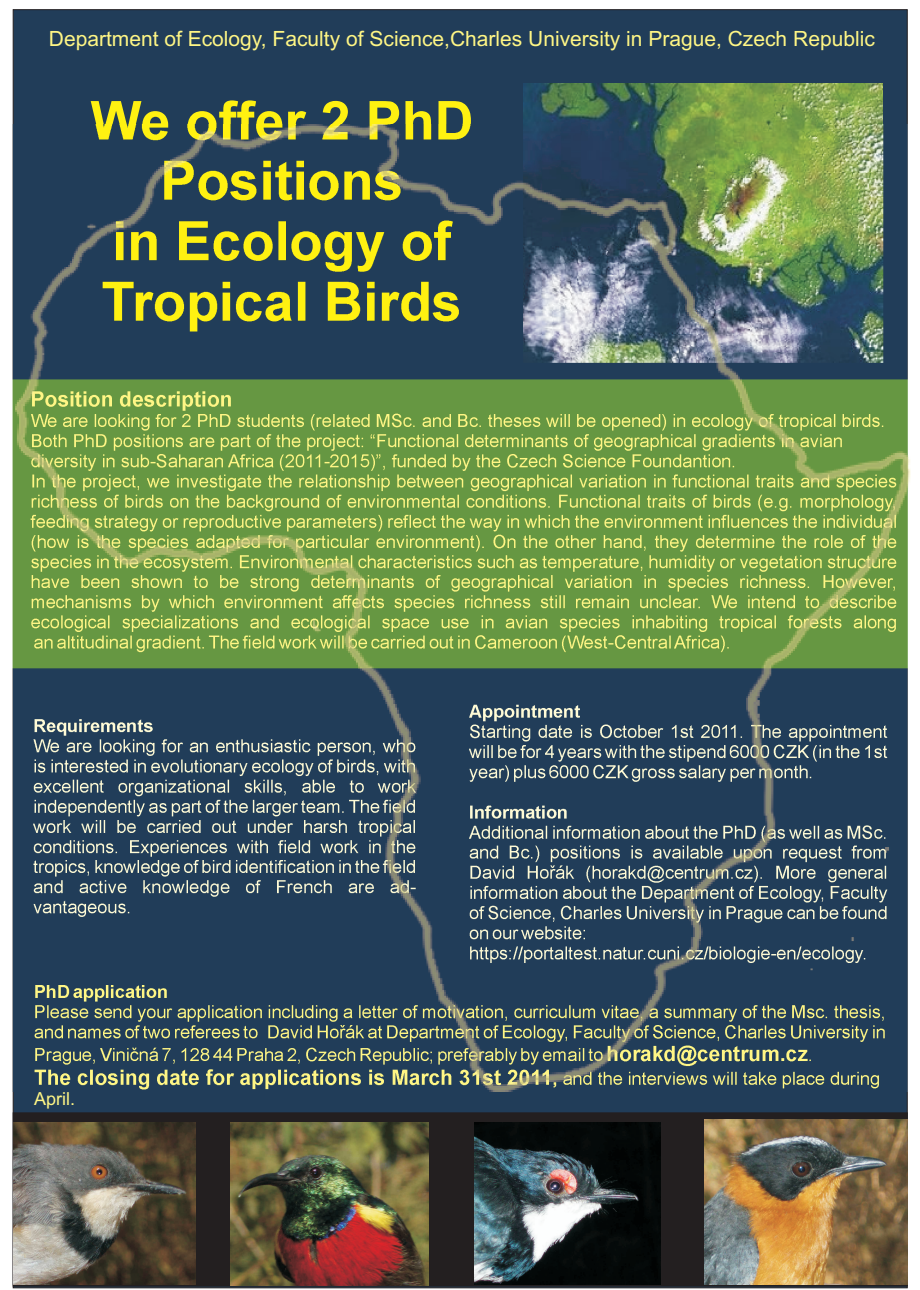
<style>
.page{position:relative;width:920px;height:1290px;background:#fff}
.page>*{position:absolute;margin:0;border:0;box-sizing:border-box;transform-origin:0 0}
.t1{font:700 54px "Arial";color:#fff111}
.t2{font:21px "Arial";color:#fff685}
.t3{font:18px "Arial";color:#fff685}
</style>
<div class="page">
<div style="left:13px;top:9px;width:895px;height:1279px;background:#213d59"></div>
<img style="left:523px;top:84px;width:360px;height:40px">
<div style="left:13px;top:1112px;width:895px;height:174px;background:#231f20"></div>
<img style="left:13px;top:1123px;width:183px;height:162px">
<img style="left:231px;top:1122px;width:197px;height:164px">
<img style="left:475px;top:1122px;width:186px;height:163px">
<img style="left:705px;top:1119px;width:202px;height:165px">
<img style="left:12px;top:124px;width:899px;height:967px">
<p class="t2" style="left:49px;top:31px;width:827px">Department of Ecology, Faculty of Science,Charles University in Prague, Czech Republic</p>
<h1 class="t1" style="left:91px;top:100px;width:385px">We offer 2 PhD</h1>
<p class="t3" style="left:34px;top:1092px;width:43px">April.</p>
</div>
